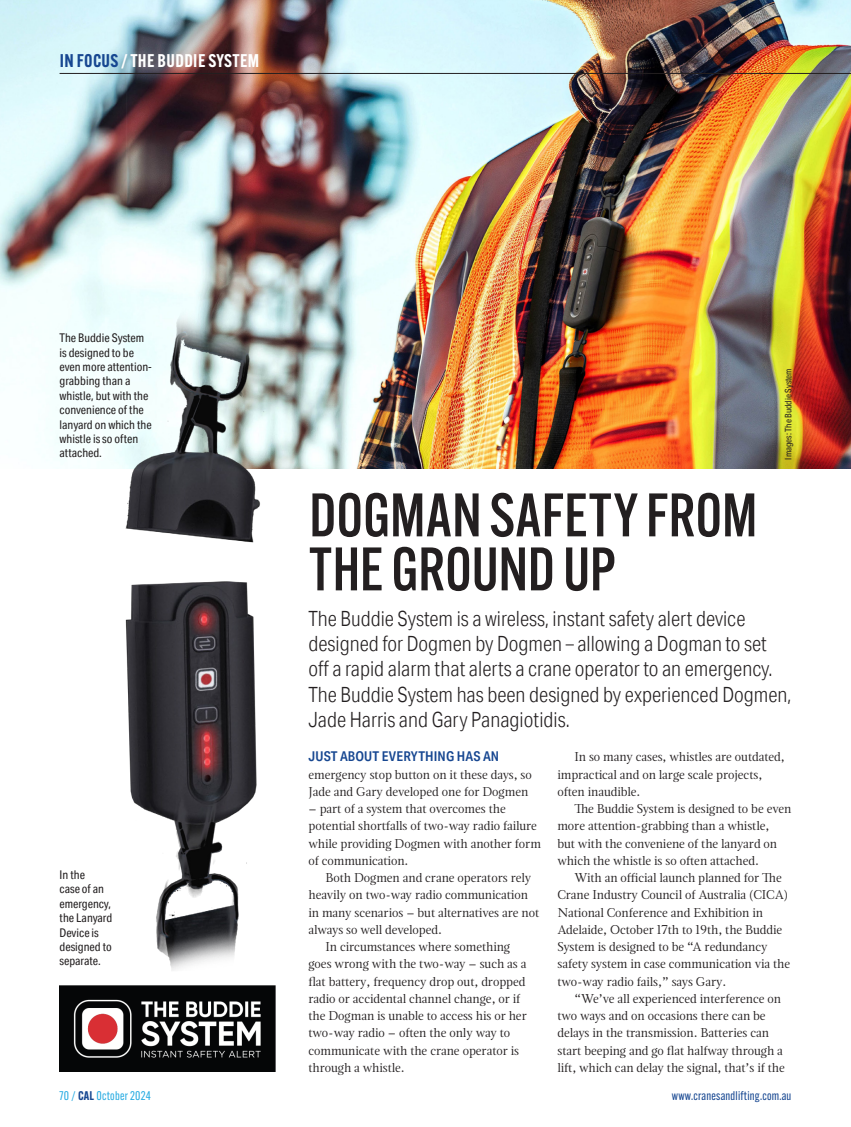
<style>
.page{position:relative;width:851px;height:1127px;background:#fff}
.page>*{position:absolute;margin:0;border:0;box-sizing:border-box;transform-origin:0 0}
.HEADING{font:500 60px/54px "Alternate Gothic ATF";letter-spacing:-.005em;color:#231f20}
.INTRO{font:300 21px/25.2px "Aktiv Grotesk Cd";color:#231f20}
.t1{font:600 18px "Alternate Gothic ATF";letter-spacing:.02em;color:#fff}
.FIRST_PARAGRAPH{font:600 13.5px "Aktiv Grotesk Cd";letter-spacing:.01em;color:#174791}
.BODY_COPY{font:12.75px/17.2px "Magneta";letter-spacing:-.005em;color:#231f20}
.FIRST_PARAGRAPH-2{font:12.75px/17.2px "Magneta";letter-spacing:-.005em;color:#231f20}
.t2{font:12.3px "Alternate Gothic ATF";letter-spacing:.02em;color:#174791}
.t3{font:12.3px "Alternate Gothic ATF";letter-spacing:.02em;color:#2aace2}
.t4{font:12px/14.4px "Aktiv Grotesk Cd";color:#231f20}
.t5{font:9px "Aktiv Grotesk Cd";color:#231f20}
.s1{color:#174791}
.s2{font-weight:600;color:#174791}
</style>
<div class="page">
<img style="left:0;top:0;width:850px;height:468px">
<hr style="left:60px;top:73px;width:790px;height:1px;background:#231f20">
<img style="left:73px;top:296px;width:223px;height:675px">
<img style="left:60px;top:986px;width:215px;height:86px">
<p class="t1" style="left:60px;top:50px;width:201px"><span class="s1">IN FOCUS</span> / THE BUDDIE SYSTEM</p>
<p class="t4" style="left:60px;top:331px;width:94px">The Buddie System is designed to be even more attention&shy;grabbing than a whistle, but with the convenience of the lanyard on which the whistle is so often attached.</p>
<p class="t4" style="left:60px;top:867px;width:54px">In the<br>case of an emergency, the Lanyard<br>Device is designed to separate.</p>
<p class="HEADING" style="left:309px;top:488px;width:450px">DOGMAN SAFETY FROM<br>THE GROUND UP</p>
<p class="t5" style="left:782px;top:459px;width:93px;rotate:-90deg">Images: The Buddie System</p>
<p class="INTRO" style="left:308px;top:606px;width:484px">The Buddie System is a wireless, instant safety alert device designed for Dogmen by Dogmen – allowing a Dogman to set off a rapid alarm that alerts a crane operator to an emergency.<br>The Buddie System has been designed by experienced Dogmen, Jade Harris and Gary Panagiotidis.</p>
<p class="FIRST_PARAGRAPH" style="left:308px;top:749px;width:192px">JUST ABOUT EVERYTHING HAS AN</p>
<p class="FIRST_PARAGRAPH-2" style="left:308px;top:765px;width:225px">emergency stop button on it these days, so<br>Jade and Gary developed one for Dogmen</p>
<p class="FIRST_PARAGRAPH-2" style="left:308px;top:800px;width:234px">– part of a system that overcomes the potential shortfalls of two-way radio failure while providing Dogmen with another form of communication.</p>
<p class="BODY_COPY" style="left:308px;top:869px;width:232px;text-indent:17px">Both Dogmen and crane operators rely heavily on two-way radio communication in many scenarios – but alternatives are not always so well developed.</p>
<p class="BODY_COPY" style="left:308px;top:938px;width:220px;text-indent:17px">In circumstances where something goes wrong with the two-way – such as a flat battery, frequency drop out, dropped radio or accidental channel change, or if the Dogman is unable to access his or her two-way radio – often the only way to communicate with the crane operator is through a whistle.</p>
<p class="BODY_COPY" style="left:557px;top:748px;width:229px;text-indent:17px">In so many cases, whistles are outdated, impractical and on large scale projects, often inaudible.</p>
<p class="BODY_COPY" style="left:557px;top:800px;width:235px;text-indent:17px">The Buddie System is designed to be even more attention-grabbing than a whistle,<br>but with the conveniene of the lanyard on which the whistle is so often attached.</p>
<p class="BODY_COPY" style="left:557px;top:869px;width:234px;text-indent:17px">With an official launch planned for The Crane Industry Council of Australia (CICA)<br>National Conference and Exhibition in Adelaide, October 17th to 19th, the Buddie System is designed to be “A redundancy safety system in case communication via the two-way radio fails,” says Gary.</p>
<p class="BODY_COPY" style="left:557px;top:989px;width:229px;text-indent:17px">“We’ve all experienced interference on two ways and on occasions there can be delays in the transmission. Batteries can start beeping and go flat halfway through a lift, which can delay the signal, that’s if the</p>
<p class="t3" style="left:60px;top:1088px;width:93px">70 / <span class="s2">CAL</span> October 2024</p>
<p class="t2" style="left:671px;top:1088px;width:121px">www.cranesandlifting.com.au</p>
</div>
